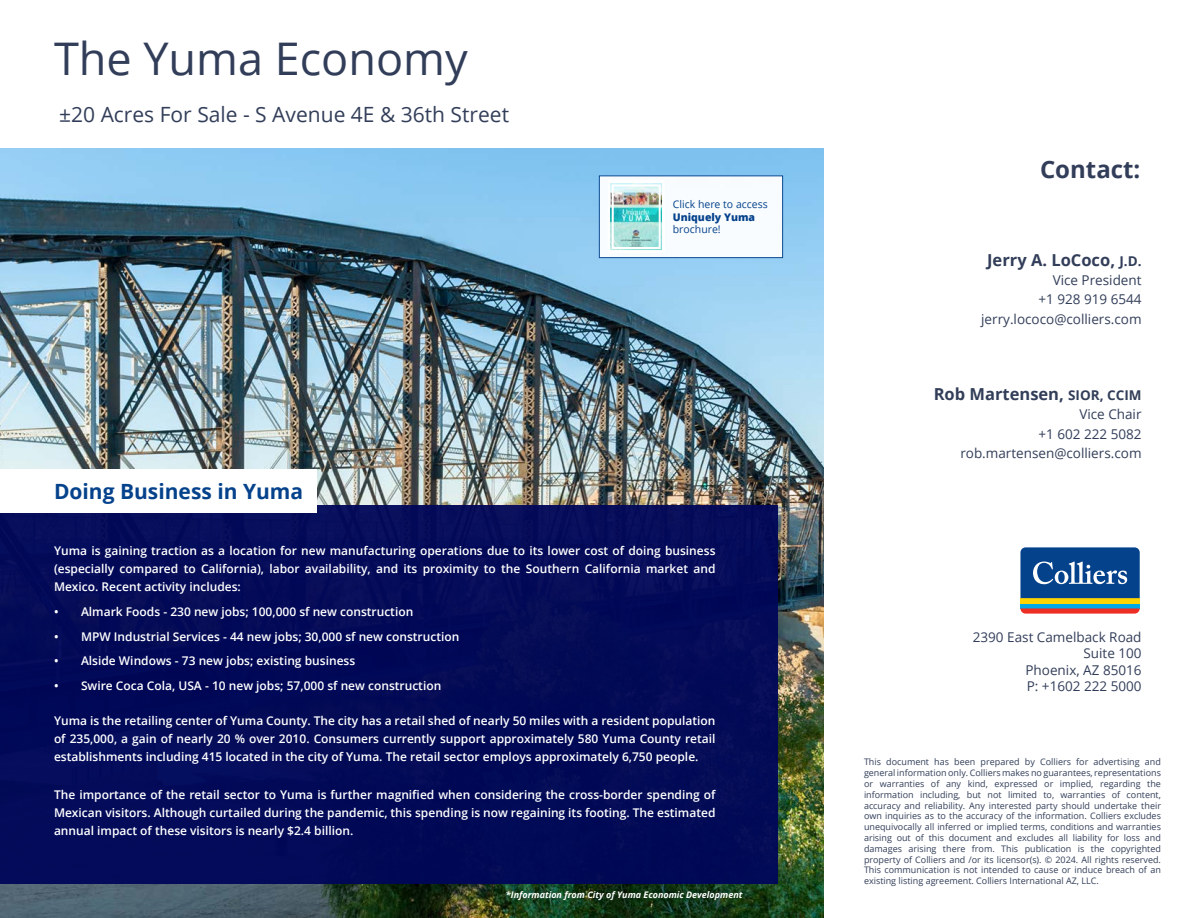
<style>
.page{position:relative;width:1188px;height:918px;background:#fff}
.page>*{position:absolute;margin:0;border:0;box-sizing:border-box;transform-origin:0 0}
.t1{font:45px "Open Sans";color:#323e59}
.t2{font:700 24px "Open Sans";color:#323e59}
.t3{font:21px "Open Sans";color:#323e59}
.t4{font:700 21px "Open Sans";color:#05428c}
.t5{font:700 16.5px "Open Sans";color:#323e59}
.t6{font:13.5px "Open Sans";color:#323e59}
.t7{font:600 12px/18px "Open Sans";color:#fff;text-align:justify}
.t8{font:10.5px/12.6px "Open Sans";color:#05428c}
.Photo_Byline___Disclaimer{font:9px/10.8px "Open Sans";color:#323e59;text-align:justify}
.t9{font:italic 700 9px "Open Sans";color:#fff}
.s1{font-weight:800}
.s2{font-size:13.5px}
</style>
<div class="page">
<img style="left:0;top:148px;width:824px;height:770px">
<svg style="left:599px;top:175px;width:184px;height:83px"></svg>
<div style="left:612px;top:185px;width:49px;height:64px;border:2px solid #fff"></div>
<div style="left:1020px;top:603px;width:120px;height:5px;background:#00a8e4"></div>
<div style="left:1020px;top:598px;width:120px;height:5px;background:#fed503"></div>
<svg style="left:1020px;top:608px;width:120px;height:6px"></svg>
<svg style="left:1020px;top:547px;width:120px;height:51px;background:#235899"></svg>
<div style="left:0;top:505px;width:778px;height:379px;background:#000759"></div>
<div style="left:0;top:470px;width:317px;height:43px;background:#fff"></div>
<p class="t1" style="left:54px;top:28px;width:415px">The Yuma Economy</p>
<p class="t3" style="left:59px;top:99px;width:451px">±20 Acres For Sale - S Avenue 4E &amp; 36th Street</p>
<p class="t4" style="left:54px;top:477px;width:251px">Doing Business in Yuma</p>
<p class="t8" style="left:673px;top:198px;width:96px">Click here to access<br><span class="s1">Uniquely Yuma </span>brochure!</p>
<p class="t7" style="left:54px;top:542px;width:663px">Yuma is gaining traction as a location for new manufacturing operations due to its lower cost of doing business (especially compared to California), labor availability, and its proximity to the Southern California market and Mexico. Recent activity includes:</p>
<p class="t7" style="left:54px;top:602px;width:361px">• Almark Foods - 230 new jobs; 100,000 sf new construction</p>
<p class="t7" style="left:54px;top:627px;width:407px">• MPW Industrial Services - 44 new jobs; 30,000 sf new construction</p>
<p class="t7" style="left:54px;top:652px;width:303px">• Alside Windows - 73 new jobs; existing business</p>
<p class="t7" style="left:54px;top:677px;width:389px">• Swire Coca Cola, USA - 10 new jobs; 57,000 sf new construction</p>
<p class="t7" style="left:54px;top:712px;width:663px">Yuma is the retailing center of Yuma County. The city has a retail shed of nearly 50 miles with a resident population of 235,000, a gain of nearly 20 % over 2010. Consumers currently support approximately 580 Yuma County retail establishments including 415 located in the city of Yuma. The retail sector employs approximately 6,750 people.</p>
<p class="t7" style="left:54px;top:785px;width:663px">The importance of the retail sector to Yuma is further magnified when considering the cross-border spending of Mexican visitors. Although curtailed during the pandemic, this spending is now regaining its footing. The estimated annual impact of these visitors is nearly $2.4 billion.</p>
<p class="t9" style="left:506px;top:888px;width:238px">*Information from City of Yuma Economic Development</p>
<p class="t2" style="left:1040px;top:152px;width:102px">Contact:</p>
<p class="t5" style="left:987px;top:248px;width:156px">Jerry A. LoCoco, <span class="s2">J.D.</span></p>
<p class="t6" style="left:1053px;top:271px;width:90px">Vice President</p>
<p class="t6" style="left:1038px;top:290px;width:105px">+1 928 919 6544</p>
<p class="t6" style="left:981px;top:310px;width:162px">jerry.lococo@colliers.com</p>
<p class="t5" style="left:934px;top:382px;width:209px">Rob Martensen, <span class="s2">SIOR, CCIM</span></p>
<p class="t6" style="left:1079px;top:405px;width:64px">Vice Chair</p>
<p class="t6" style="left:1038px;top:425px;width:105px">+1 602 222 5082</p>
<p class="t6" style="left:960px;top:444px;width:183px">rob.martensen@colliers.com</p>
<p class="t6" style="left:973px;top:628px;width:170px">2390 East Camelback Road</p>
<p class="t6" style="left:1083px;top:644px;width:60px">Suite 100</p>
<p class="t6" style="left:1026px;top:661px;width:118px">Phoenix, AZ 85016</p>
<p class="t6" style="left:1027px;top:677px;width:116px">P: +1602 222 5000</p>
<p class="Photo_Byline___Disclaimer" style="left:864px;top:757px;width:299px">This document has been prepared by Colliers for advertising and general information only. Colliers makes no guarantees, representations or warranties of any kind, expressed or implied, regarding the information including, but not limited to, warranties of content, accuracy and reliability. Any interested party should undertake their own inquiries as to the accuracy of the information. Colliers excludes unequivocally all inferred or implied terms, conditions and warranties arising out of this document and excludes all liability for loss and damages arising there from. This publication is the copyrighted property of Colliers and /or its licensor(s). © 2024. All rights reserved.<br>This communication is not intended to cause or induce breach of an existing listing agreement. Colliers International AZ, LLC.</p>
</div>
